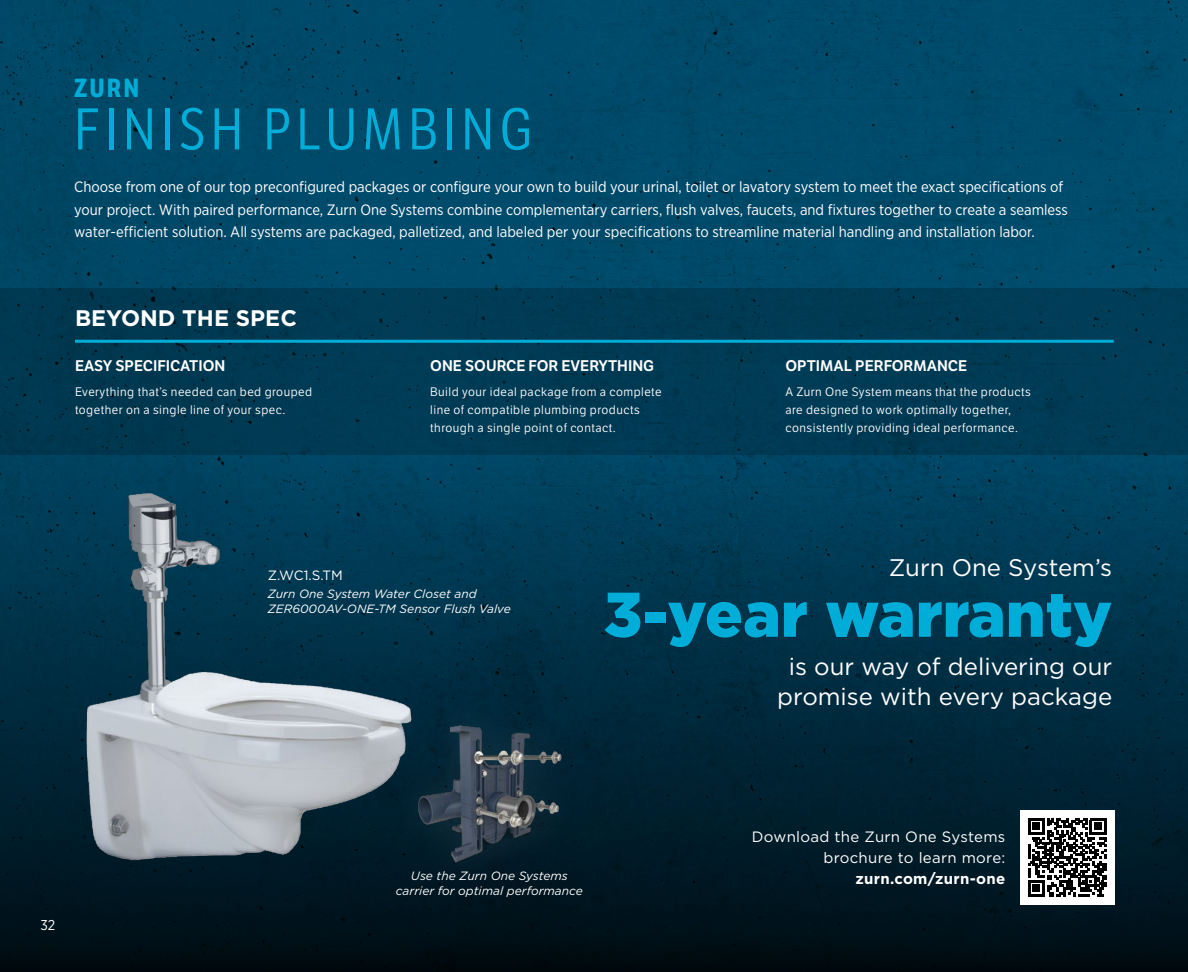
<style>
.page{position:relative;width:1188px;height:972px;background:#fff}
.page>*{position:absolute;margin:0;border:0;box-sizing:border-box;transform-origin:0 0}
.t1{font:900 63px "Gotham";color:#00add8}
.t2{font:57px "LFT Etica Condensed";letter-spacing:.1em;color:#00add8}
.t3{font:700 25.5px "LFT Etica Condensed";color:#00add8}
.t4{font:24px/30px "Gotham";color:#fff;text-align:center}
.t5{font:700 22.5px "Gotham";color:#fff}
.t6{font:15px/22.5px "Gotham Narrow";color:#fff}
.t7{font:15px "LFT Etica SB";color:#fff}
.t8{font:15px/21px "Gotham";letter-spacing:.02em;color:#fff;text-align:right}
.t9{font:700 15px "Gotham";letter-spacing:.02em;color:#fff}
.t10{font:14.25px "Gotham Narrow";color:#fff}
.t11{font:13.5px "Gotham";color:#fff}
.t12{font:12px/18px "LFT Etica";letter-spacing:.04em;color:#fff}
.t13{font:italic 12px/15px "Gotham";color:#fff}
</style>
<div class="page">
<div style="left:0;top:0;width:1188px;height:288px;background:#004a6a"></div>
<div style="left:0;top:447px;width:1188px;height:525px;background:linear-gradient(to bottom,#004766,#000d14)"></div>
<div style="left:0;top:288px;width:1188px;height:166px;background:#003b54"></div>
<div style="left:1020px;top:810px;width:94px;height:95px;background:#fff"></div>
<svg style="left:1028px;top:818px;width:78px;height:79px"></svg>
<img style="left:79px;top:478px;width:338px;height:386px">
<div style="left:385px;top:692px;width:208px;height:202px;background:#fff;opacity:.07"></div>
<img style="left:405px;top:721px;width:169px;height:144px">
<hr style="left:75px;top:340px;width:1039px;height:3px;background:#00add8">
<h3 class="t3" style="left:74px;top:73px;width:66px">ZURN</h3>
<h2 class="t2" style="left:74px;top:97px;width:459px">FINISH PLUMBING</h2>
<p class="t6" style="left:74px;top:175px;width:995px">Choose from one of our top preconfigured packages or configure your own to build your urinal, toilet or lavatory system to meet the exact specifications of your project. With paired performance, Zurn One Systems combine complementary carriers, flush valves, faucets, and fixtures together to create a seamless water-efficient solution. All systems are packaged, palletized, and labeled per your specifications to streamline material handling and installation labor.</p>
<h3 class="t5" style="left:75px;top:303px;width:223px">BEYOND THE SPEC</h3>
<p class="t7" style="left:75px;top:357px;width:152px">EASY SPECIFICATION</p>
<p class="t12" style="left:75px;top:383px;width:239px">Everything that’s needed can bed grouped together on a single line of your spec.</p>
<p class="t7" style="left:430px;top:357px;width:225px">ONE SOURCE FOR EVERYTHING</p>
<p class="t12" style="left:430px;top:383px;width:233px">Build your ideal package from a complete line of compatible plumbing products through a single point of contact.</p>
<p class="t7" style="left:786px;top:357px;width:183px">OPTIMAL PERFORMANCE</p>
<p class="t12" style="left:786px;top:383px;width:247px">A Zurn One System means that the products are designed to work optimally together, consistently providing ideal performance.</p>
<p class="t10" style="left:40px;top:916px;width:16px">32</p>
<p class="t11" style="left:268px;top:566px;width:76px">Z.WC1.S.TM</p>
<p class="t13" style="left:268px;top:586px;width:244px">Zurn One System Water Closet and<br>ZER6000AV-ONE-TM Sensor Flush Valve</p>
<h3 class="t4" style="left:889px;top:552px;width:225px">Zurn One System’s</h3>
<h1 class="t1" style="left:603px;top:571px;width:510px">3-year warranty</h1>
<h3 class="t4" style="left:777px;top:651px;width:336px">is our way of delivering our promise with every package</h3>
<p class="t13" style="left:396px;top:868px;width:189px;text-align:center">Use the Zurn One Systems carrier for optimal performance</p>
<p class="t8" style="left:752px;top:826px;width:255px">Download the Zurn One Systems brochure to learn more:</p>
<p class="t9" style="left:856px;top:869px;width:151px">zurn.com/zurn-one</p>
</div>
